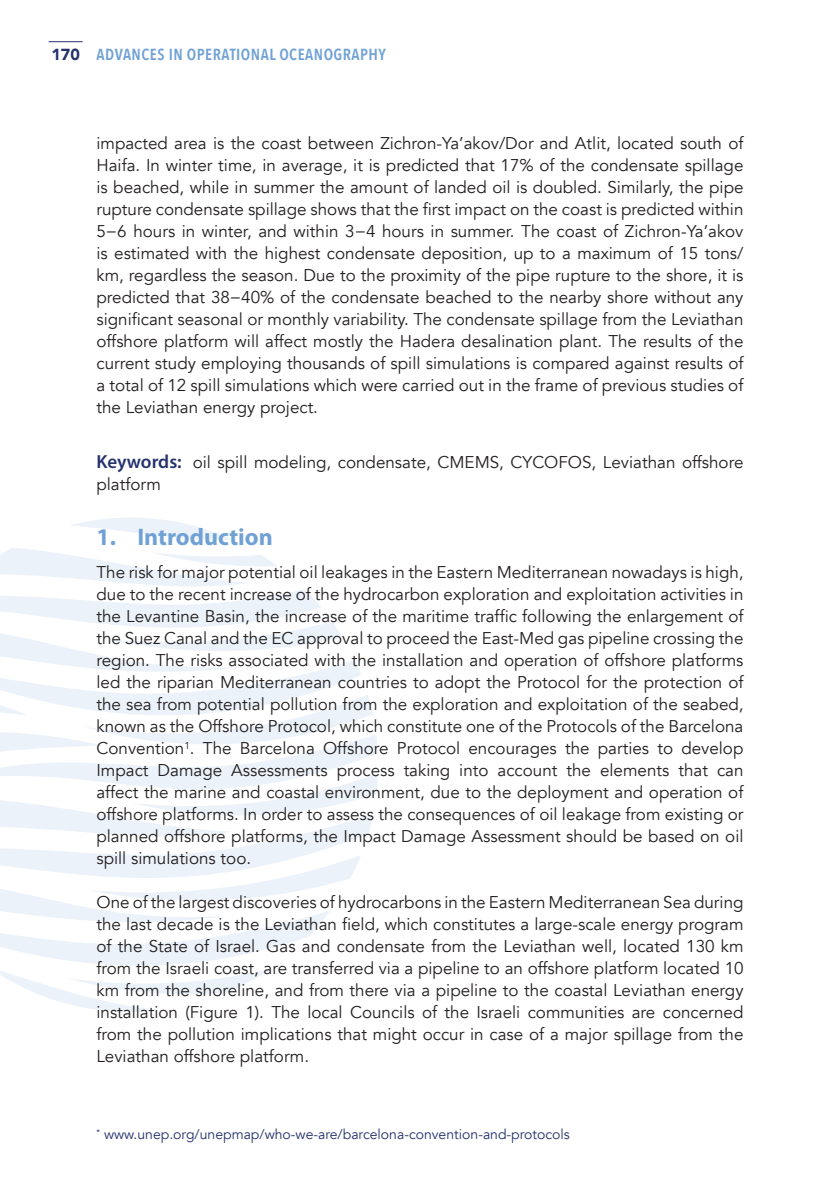
<style>
.page{position:relative;width:840px;height:1191px;background:#fff}
.page>*{position:absolute;margin:0;border:0;box-sizing:border-box;transform-origin:0 0}
.t1{font:700 24px "Myriad Pro";color:#70a1d5}
.t2{font:17px/22px "Avenir";color:#231f20;text-align:justify}
.t3{font:600 16px "Avenir Next Condensed";letter-spacing:.03em;color:#70a1d5}
.t4{font:14px "Avenir";color:#24326d}
.s1{font-family:"Avenir";font-weight:900;color:#24326d}
.s2{font-family:"Myriad Pro";font-weight:600;font-size:19px;color:#24326d}
</style>
<div class="page">
<hr style="left:49px;top:41px;width:34px;height:1px;background:#24326d">
<svg style="left:0;top:836px;width:361px;height:176px"></svg>
<svg style="left:0;top:518px;width:378px;height:318px"></svg>
<p class="t3" style="left:51px;top:41px;width:336px"><span class="s1">170</span> ADVANCES IN OPERATIONAL OCEANOGRAPHY</p>
<p class="t2" style="left:96px;top:132px;width:648px">impacted area is the coast between Zichron-Ya’akov/Dor and Atlit, located south of Haifa. In winter time, in average, it is predicted that 17% of the condensate spillage is beached, while in summer the amount of landed oil is doubled. Similarly, the pipe rupture condensate spillage shows that the first impact on the coast is predicted within 5−6 hours in winter, and within 3−4 hours in summer. The coast of Zichron-Ya’akov is estimated with the highest condensate deposition, up to a maximum of 15 tons/ km, regardless the season. Due to the proximity of the pipe rupture to the shore, it is predicted that 38−40% of the condensate beached to the nearby shore without any significant seasonal or monthly variability. The condensate spillage from the Leviathan offshore platform will affect mostly the Hadera desalination plant. The results of the current study employing thousands of spill simulations is compared against results of a total of 12 spill simulations which were carried out in the frame of previous studies of the Leviathan energy project.</p>
<p class="t2" style="left:96px;top:451px;width:648px"><span class="s2">Keywords:</span> oil spill modeling, condensate, CMEMS, CYCOFOS, Leviathan offshore platform</p>
<h1 class="t1" style="left:96px;top:521px;width:178px">1. Introduction</h1>
<p class="t2" style="left:96px;top:561px;width:648px">The risk for major potential oil leakages in the Eastern Mediterranean nowadays is high, due to the recent increase of the hydrocarbon exploration and exploitation activities in the Levantine Basin, the increase of the maritime traffic following the enlargement of the Suez Canal and the EC approval to proceed the East-Med gas pipeline crossing the region. The risks associated with the installation and operation of offshore platforms led the riparian Mediterranean countries to adopt the Protocol for the protection of the sea from potential pollution from the exploration and exploitation of the seabed, known as the Offshore Protocol, which constitute one of the Protocols of the Barcelona Convention<sup>1</sup>. The Barcelona Offshore Protocol encourages the parties to develop Impact Damage Assessments process taking into account the elements that can affect the marine and coastal environment, due to the deployment and operation of offshore platforms. In order to assess the consequences of oil leakage from existing or planned offshore platforms, the Impact Damage Assessment should be based on oil spill simulations too.</p>
<p class="t2" style="left:96px;top:891px;width:648px">One of the largest discoveries of hydrocarbons in the Eastern Mediterranean Sea during the last decade is the Leviathan field, which constitutes a large-scale energy program of the State of Israel. Gas and condensate from the Leviathan well, located 130 km from the Israeli coast, are transferred via a pipeline to an offshore platform located 10 km from the shoreline, and from there via a pipeline to the coastal Leviathan energy installation (Figure 1). The local Councils of the Israeli communities are concerned from the pollution implications that might occur in case of a major spillage from the Leviathan offshore platform.</p>
<p class="t4" style="left:96px;top:1126px;width:474px"><sup>*</sup> www.unep.org/unepmap/who-we-are/barcelona-convention-and-protocols</p>
</div>
